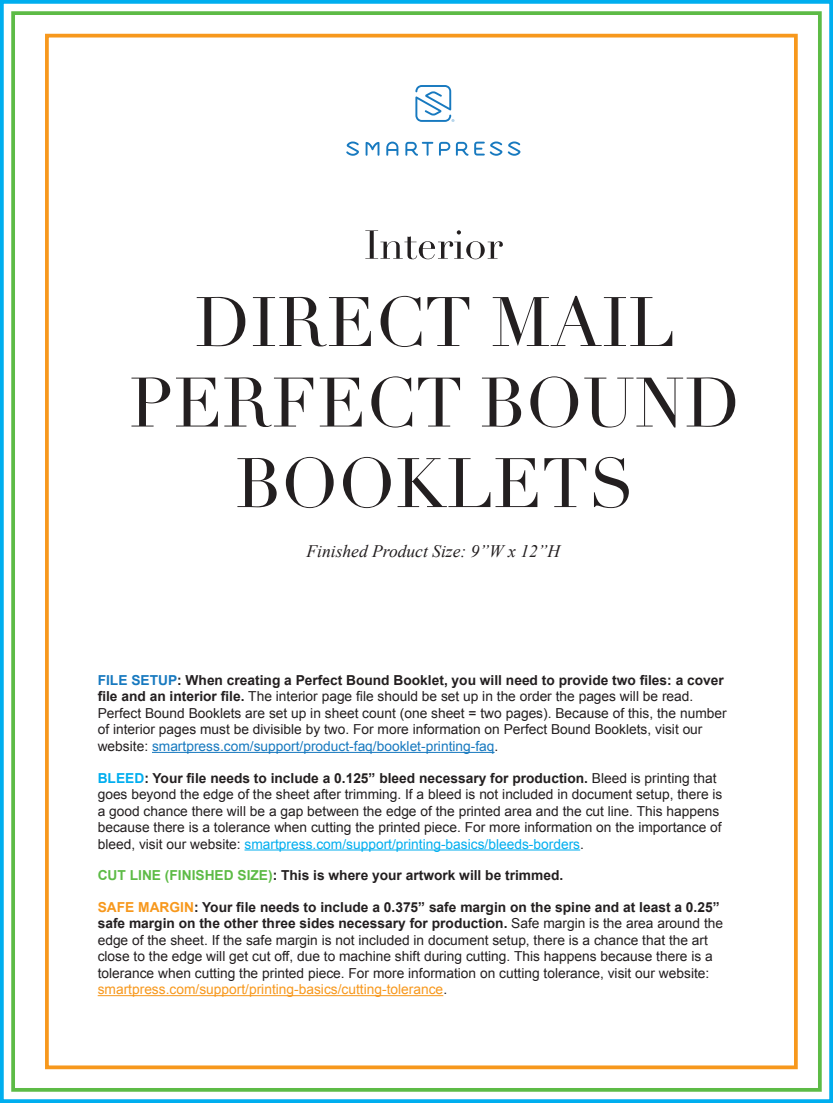
<style>
.page{position:relative;width:833px;height:1103px;background:#fff}
.page>*{position:absolute;margin:0;border:0;box-sizing:border-box;transform-origin:0 0}
.t1{font:italic 17.5px "Times New Roman";color:#231f20}
.t2{font:13.75px/16.5px "Arial";color:#231f20}
.t3{font:700 13.75px "Arial";color:#231f20}
.s1{font-weight:700;color:#1779bf}
.s2{font-weight:700}
.s3{color:#1779bf}
.s4{font-weight:700;color:#00aeef}
.s5{color:#00aeef}
.s6{color:#5dbb46}
.s7{font-weight:700;color:#f7981d}
.s8{color:#f7981d}
</style>
<div class="page">
<div style="left:0;top:0;width:832px;height:1102px;border:4px solid #00aeef"></div>
<div style="left:11px;top:11px;width:810px;height:1080px;border:4px solid #5dbb46"></div>
<div style="left:45px;top:34px;width:752px;height:1035px;border:4px solid #f7981d"></div>
<hr style="left:244px;top:849px;width:336px;height:1px;background:#00aeef">
<hr style="left:98px;top:995px;width:345px;height:1px;background:#f7981d">
<hr style="left:152px;top:752px;width:342px;height:1px;background:#1779bf">
<svg style="left:237px;top:457px;width:391px;height:51px"></svg>
<svg style="left:131px;top:376px;width:604px;height:51px"></svg>
<svg style="left:197px;top:296px;width:475px;height:51px"></svg>
<svg style="left:439px;top:142px;width:11px;height:14px"></svg>
<svg style="left:405px;top:142px;width:28px;height:14px"></svg>
<svg style="left:456px;top:142px;width:12px;height:14px"></svg>
<svg style="left:386px;top:142px;width:12px;height:14px"></svg>
<svg style="left:346px;top:141px;width:13px;height:15px"></svg>
<svg style="left:474px;top:141px;width:47px;height:15px"></svg>
<svg style="left:365px;top:142px;width:14px;height:14px"></svg>
<svg style="left:415px;top:85px;width:39px;height:37px"></svg>
<svg style="left:365px;top:230px;width:138px;height:29px"></svg>
<p class="t1" style="left:306px;top:539px;width:255px">Finished Product Size: 9”W x 12”H</p>
<p class="t2" style="left:98px;top:672px;width:630px"><span class="s1">FILE SETUP</span><span class="s2">: When creating a Perfect Bound Booklet, you will need to provide two files: a cover file and an interior file.</span> The interior page file should be set up in the order the pages will be read.<br>Perfect Bound Booklets are set up in sheet count (one sheet = two pages). Because of this, the number of interior pages must be divisible by two. For more information on Perfect Bound Booklets, visit our website: <span class="s3">smartpress.com/support/product-faq/booklet-printing-faq</span>.</p>
<p class="t2" style="left:98px;top:769px;width:626px"><span class="s4">BLEED</span><span class="s2">: Your file needs to include a 0.125” bleed necessary for production.</span> Bleed is printing that goes beyond the edge of the sheet after trimming. If a bleed is not included in document setup, there is a good chance there will be a gap between the edge of the printed area and the cut line. This happens because there is a tolerance when cutting the printed piece. For more information on the importance of bleed, visit our website: <span class="s5">smartpress.com/support/printing-basics/bleeds-borders</span>.</p>
<p class="t3" style="left:98px;top:866px;width:467px"><span class="s6">CUT LINE (FINISHED SIZE)</span>: This is where your artwork will be trimmed.</p>
<p class="t2" style="left:98px;top:898px;width:627px"><span class="s7">SAFE MARGIN</span><span class="s2">: Your file needs to include a 0.375” safe margin on the spine and at least a 0.25” safe margin on the other three sides necessary for production.</span> Safe margin is the area around the edge of the sheet. If the safe margin is not included in document setup, there is a chance that the art close to the edge will get cut off, due to machine shift during cutting. This happens because there is a tolerance when cutting the printed piece. For more information on cutting tolerance, visit our website: <span class="s8">smartpress.com/support/printing-basics/cutting-tolerance</span>.</p>
</div>
